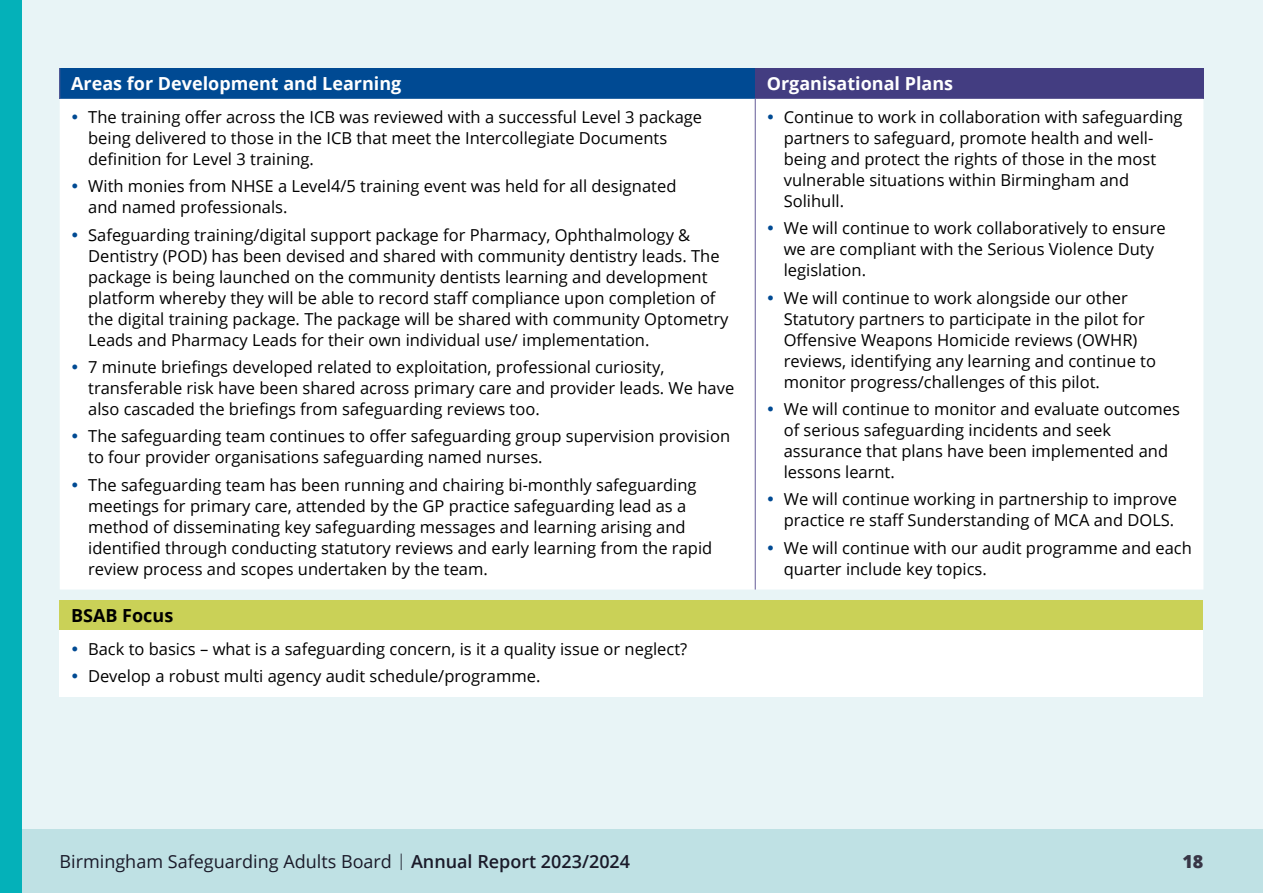
<style>
.page{position:relative;width:1263px;height:893px;background:#e8f4f6}
.page>*{position:absolute;margin:0;border:0;box-sizing:border-box;transform-origin:0 0}
.t1{font:18px "Open Sans";color:#1a1a29}
.BODY_11pt_Regular{font:700 18px "Open Sans";color:#fff}
.BODY_11pt_Regular-2{font:700 18px "Open Sans";color:#000}
.t2{font:800 18px "Open Sans";color:#383646}
.t3{font:16.5px/21px "Open Sans";color:#000}
.s1{color:#004a93}
.s2{font-weight:300;font-size:16.2px}
.s3{font-weight:600}
</style>
<div class="page">
<div style="left:0;top:829px;width:1263px;height:64px;background:#bfe1e4"></div>
<div style="left:0;top:0;width:21px;height:893px;background:#04b1b9"></div>
<div style="left:60px;top:68px;width:695px;height:31px;background:#004a93"></div>
<div style="left:755px;top:68px;width:448px;height:31px;background:#433d81"></div>
<div style="left:60px;top:99px;width:1143px;height:491px;background:#fff"></div>
<hr style="left:755px;top:99px;width:1px;height:491px;background:#655c97">
<hr style="left:59px;top:68px;width:1px;height:31px;background:#655c97">
<div style="left:60px;top:600px;width:1143px;height:31px;background:#cad157"></div>
<div style="left:60px;top:631px;width:1143px;height:66px;background:#fff"></div>
<p class="BODY_11pt_Regular" style="left:71px;top:71px;width:332px">Areas for Development and Learning</p>
<p class="BODY_11pt_Regular" style="left:767px;top:71px;width:188px">Organisational Plans</p>
<p class="t3" style="left:88px;top:106px;width:615px;text-indent:-17px"><span class="s1">•</span> The training offer across the ICB was reviewed with a successful Level 3 package being delivered to those in the ICB that meet the Intercollegiate Documents definition for Level 3 training.</p>
<p class="t3" style="left:88px;top:175px;width:590px;text-indent:-17px"><span class="s1">•</span> With monies from NHSE a Level4/5 training event was held for all designated and named professionals.</p>
<p class="t3" style="left:88px;top:224px;width:642px;text-indent:-17px"><span class="s1">•</span> Safeguarding training/digital support package for Pharmacy, Ophthalmology &amp; Dentistry (POD) has been devised and shared with community dentistry leads. The package is being launched on the community dentists learning and development platform whereby they will be able to record staff compliance upon completion of the digital training package. The package will be shared with community Optometry Leads and Pharmacy Leads for their own individual use/ implementation.</p>
<p class="t3" style="left:88px;top:356px;width:648px;text-indent:-17px"><span class="s1">•</span> 7 minute briefings developed related to exploitation, professional curiosity, transferable risk have been shared across primary care and provider leads. We have also cascaded the briefings from safeguarding reviews too.</p>
<p class="t3" style="left:88px;top:425px;width:643px;text-indent:-17px"><span class="s1">•</span> The safeguarding team continues to offer safeguarding group supervision provision to four provider organisations safeguarding named nurses.</p>
<p class="t3" style="left:88px;top:474px;width:625px;text-indent:-17px"><span class="s1">•</span> The safeguarding team has been running and chairing bi-monthly safeguarding meetings for primary care, attended by the GP practice safeguarding lead as a method of disseminating key safeguarding messages and learning arising and identified through conducting statutory reviews and early learning from the rapid review process and scopes undertaken by the team.</p>
<p class="t3" style="left:784px;top:106px;width:400px;text-indent:-17px"><span class="s1">•</span> Continue to work in collaboration with safeguarding partners to safeguard, promote health and well&shy;being and protect the rights of those in the most vulnerable situations within Birmingham and Solihull.</p>
<p class="t3" style="left:784px;top:217px;width:383px;text-indent:-17px"><span class="s1">•</span> We will continue to work collaboratively to ensure we are compliant with the Serious Violence Duty legislation.</p>
<p class="t3" style="left:784px;top:287px;width:374px;text-indent:-17px"><span class="s1">•</span> We will continue to work alongside our other Statutory partners to participate in the pilot for Offensive Weapons Homicide reviews (OWHR) reviews, identifying any learning and continue to monitor progress/challenges of this pilot.</p>
<p class="t3" style="left:784px;top:398px;width:398px;text-indent:-17px"><span class="s1">•</span> We will continue to monitor and evaluate outcomes of serious safeguarding incidents and seek assurance that plans have been implemented and lessons learnt.</p>
<p class="t3" style="left:767px;top:488px;width:412px;text-align:right"><span class="s1">•</span> We will continue working in partnership to improve practice re staff Sunderstanding of MCA and DOLS.</p>
<p class="t3" style="left:784px;top:537px;width:410px;text-indent:-17px"><span class="s1">•</span> We will continue with our audit programme and each quarter include key topics.</p>
<p class="BODY_11pt_Regular-2" style="left:71px;top:603px;width:104px">BSAB Focus</p>
<p class="t3" style="left:71px;top:638px;width:618px"><span class="s1">•</span> Back to basics – what is a safeguarding concern, is it a quality issue or neglect?</p>
<p class="t3" style="left:71px;top:665px;width:471px"><span class="s1">•</span> Develop a robust multi agency audit schedule/programme.</p>
<p class="t1" style="left:60px;top:849px;width:572px">Birmingham Safeguarding Adults Board <span class="s2">|</span> <span class="s3">Annual Report 2023/2024</span></p>
<p class="t2" style="left:1182px;top:848px;width:23px">18</p>
</div>
